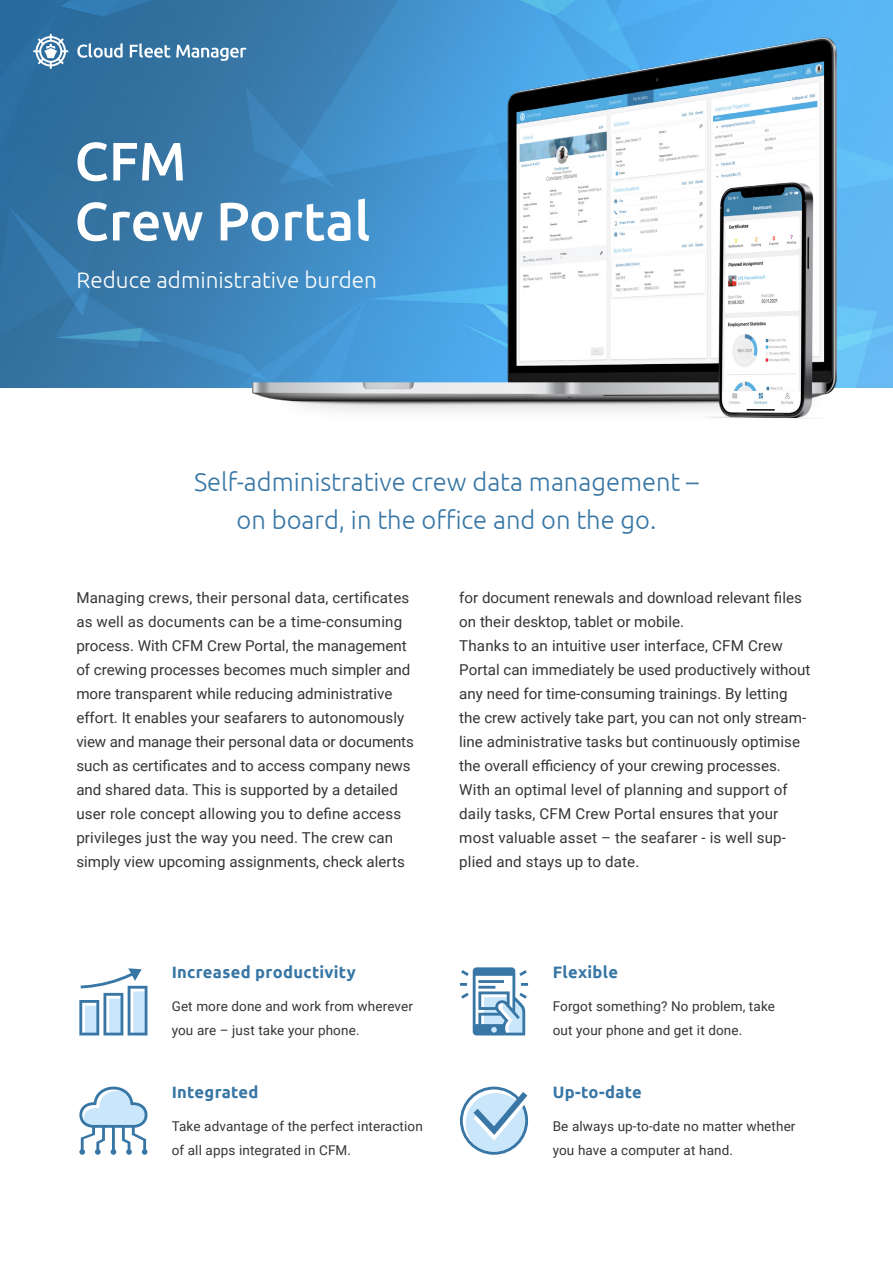
<style>
.page{position:relative;width:893px;height:1263px;background:#fff}
.page>*{position:absolute;margin:0;border:0;box-sizing:border-box;transform-origin:0 0}
.t1{font:500 54px/60px "Ubuntu";color:#fff}
.t2{font:300 25.5px/37.5px "Ubuntu";color:#3776a5;text-align:center}
.t3{font:300 22.5px "Ubuntu";color:#fff}
.t4{font:700 16.5px "Ubuntu";letter-spacing:.02em;color:#3776a5}
.t5{font:15px/24px "Roboto";color:#343534}
.t6{font:13.5px/24px "Roboto";letter-spacing:.01em;color:#343534}
</style>
<div class="page">
<img style="left:0;top:0;width:893px;height:387px">
<svg style="left:77px;top:43px;width:46px;height:15px"></svg>
<svg style="left:130px;top:43px;width:40px;height:15px"></svg>
<svg style="left:176px;top:45px;width:70px;height:16px"></svg>
<svg style="left:33px;top:34px;width:35px;height:35px"></svg>
<img style="left:252px;top:37px;width:585px;height:382px">
<svg style="left:79px;top:968px;width:68px;height:67px"></svg>
<svg style="left:460px;top:967px;width:68px;height:68px"></svg>
<svg style="left:460px;top:1086px;width:68px;height:69px"></svg>
<svg style="left:79px;top:1086px;width:68px;height:69px"></svg>
<h1 class="t1" style="left:74px;top:129px;width:297px">CFM<br>Crew Portal</h1>
<h3 class="t3" style="left:77px;top:267px;width:302px">Reduce administrative burden</h3>
<h2 class="t2" style="left:194px;top:463px;width:506px">Self-administrative crew data management – on board, in the office and on the go.</h2>
<p class="t5" style="left:76px;top:585px;width:339px">Managing crews, their personal data, certificates as well as documents can be a time-consuming process. With CFM Crew Portal, the management of crewing processes becomes much simpler and more transparent while reducing administrative effort. It enables your seafarers to autonomously view and manage their personal data or documents such as certificates and to access company news and shared data. This is supported by a detailed user role concept allowing you to define access privileges just the way you need. The crew can simply view upcoming assignments, check alerts</p>
<p class="t5" style="left:459px;top:585px;width:353px">for document renewals and download relevant files on their desktop, tablet or mobile.<br>Thanks to an intuitive user interface, CFM Crew Portal can immediately be used productively without any need for time-consuming trainings. By letting the crew actively take part, you can not only stream&shy;line administrative tasks but continuously optimise the overall efficiency of your crewing processes.<br>With an optimal level of planning and support of daily tasks, CFM Crew Portal ensures that your most valuable asset – the seafarer - is well sup&shy;plied and stays up to date.</p>
<p class="t4" style="left:172px;top:962px;width:186px">Increased productivity</p>
<p class="t6" style="left:172px;top:994px;width:243px">Get more done and work from wherever you are – just take your phone.</p>
<p class="t4" style="left:172px;top:1082px;width:88px">Integrated</p>
<p class="t6" style="left:172px;top:1114px;width:253px">Take advantage of the perfect interaction of all apps integrated in CFM.</p>
<p class="t4" style="left:553px;top:962px;width:67px">Flexible</p>
<p class="t6" style="left:553px;top:994px;width:224px">Forgot something? No problem, take out your phone and get it done.</p>
<p class="t4" style="left:553px;top:1082px;width:91px">Up-to-date</p>
<p class="t6" style="left:553px;top:1114px;width:244px">Be always up-to-date no matter whether you have a computer at hand.</p>
</div>
